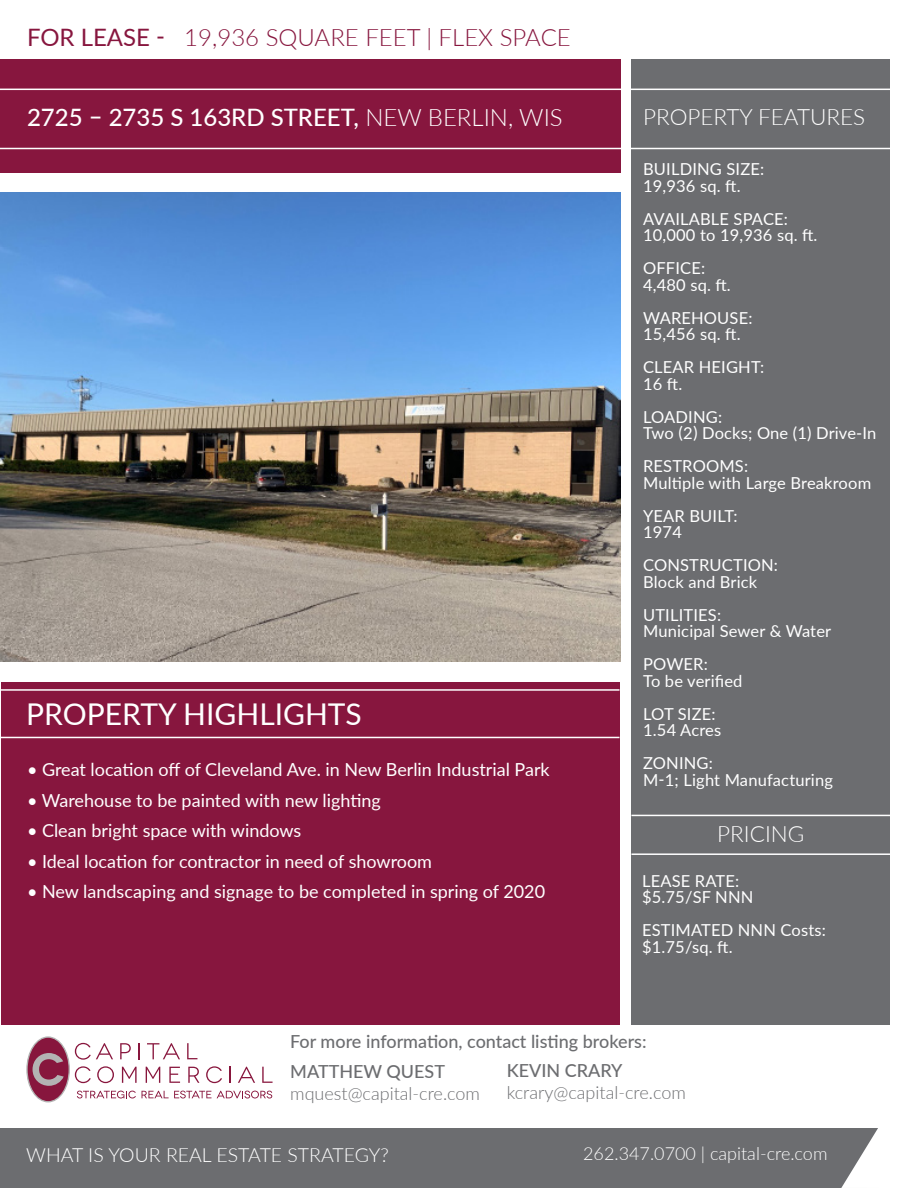
<style>
.page{position:relative;width:918px;height:1188px;background:#fff}
.page>*{position:absolute;margin:0;border:0;box-sizing:border-box;transform-origin:0 0}
.t1{font:30px "Lato";color:#fff}
.t2{font:500 24px "Lato";color:#fff}
.t3{font:300 24px "Lato";color:#87163e}
.t4{font:300 22.5px "Lato";color:#fff}
.t5{font:300 19.5px "Lato";color:#fff}
.t6{font:18px "Lato";color:#fff}
.t7{font:500 18px "Lato";color:#6c6d70}
.t8{font:300 18px "Lato";color:#6c6d70}
.t9{font:300 18px "Lato";color:#fff}
.t10{font:16.5px/16.5px "Lato";letter-spacing:.01em;color:#fff}
.s1{font-weight:400}
.s2{font-weight:300}
</style>
<div class="page">
<div style="left:1px;top:1129px;width:916px;height:59px;background:#6c6d70"></div>
<div style="left:631px;top:60px;width:259px;height:965px;background:#6c6d70"></div>
<div style="left:1px;top:59px;width:620px;height:114px;background:#87163e"></div>
<hr style="left:0;top:89px;width:891px;height:1px;background:#fff">
<hr style="left:0;top:148px;width:891px;height:1px;background:#fff">
<img style="left:1px;top:192px;width:620px;height:469px">
<div style="left:1px;top:682px;width:619px;height:343px;background:#87163e"></div>
<svg style="left:26px;top:1036px;width:247px;height:66px"></svg>
<hr style="left:1px;top:689px;width:619px;height:2px;background:#fff">
<hr style="left:631px;top:815px;width:260px;height:1px;background:#fff">
<hr style="left:631px;top:853px;width:260px;height:2px;background:#fff">
<hr style="left:1px;top:737px;width:619px;height:1px;background:#fff">
<svg style="left:841px;top:1128px;width:44px;height:60px"></svg>
<div style="left:885px;top:1090px;width:33px;height:98px;background:#fff"></div>
<p class="t3" style="left:27px;top:21px;width:545px"><span class="s1">FOR LEASE -</span> 19,936 SQUARE FEET | FLEX SPACE</p>
<p class="t2" style="left:27px;top:100px;width:537px">2725 – 2735 S 163RD STREET, <span class="s2">NEW BERLIN, WIS</span></p>
<p class="t4" style="left:643px;top:101px;width:224px">PROPERTY FEATURES</p>
<p class="t1" style="left:26px;top:693px;width:337px">PROPERTY HIGHLIGHTS</p>
<p class="t6" style="left:27px;top:757px;width:524px">• Great location off of Cleveland Ave. in New Berlin Industrial Park</p>
<p class="t6" style="left:27px;top:787px;width:355px">• Warehouse to be painted with new lighting</p>
<p class="t6" style="left:27px;top:818px;width:276px">• Clean bright space with windows</p>
<p class="t6" style="left:27px;top:848px;width:407px">• Ideal location for contractor in need of showroom</p>
<p class="t6" style="left:27px;top:879px;width:520px">• New landscaping and signage to be completed in spring of 2020</p>
<p class="t10" style="left:643px;top:160px;width:123px">BUILDING SIZE:</p>
<p class="t10" style="left:643px;top:177px;width:99px">19,936 sq. ft.</p>
<p class="t10" style="left:643px;top:210px;width:176px">AVAILABLE SPACE:<br>10,000 to 19,936 sq. ft.</p>
<p class="t10" style="left:643px;top:259px;width:64px">OFFICE:</p>
<p class="t10" style="left:643px;top:276px;width:89px">4,480 sq. ft.</p>
<p class="t10" style="left:643px;top:309px;width:111px">WAREHOUSE:</p>
<p class="t10" style="left:643px;top:325px;width:99px">15,456 sq. ft.</p>
<p class="t10" style="left:643px;top:358px;width:123px">CLEAR HEIGHT:</p>
<p class="t10" style="left:643px;top:375px;width:41px">16 ft.</p>
<p class="t10" style="left:643px;top:408px;width:235px">LOADING:<br>Two (2) Docks; One (1) Drive-In</p>
<p class="t10" style="left:643px;top:457px;width:230px">RESTROOMS:<br>Multiple with Large Breakroom</p>
<p class="t10" style="left:643px;top:507px;width:96px">YEAR BUILT:</p>
<p class="t10" style="left:643px;top:523px;width:40px">1974</p>
<p class="t10" style="left:643px;top:556px;width:136px">CONSTRUCTION:</p>
<p class="t10" style="left:643px;top:573px;width:116px">Block and Brick</p>
<p class="t10" style="left:643px;top:606px;width:79px">UTILITIES:</p>
<p class="t10" style="left:643px;top:622px;width:190px">Municipal Sewer &amp; Water</p>
<p class="t10" style="left:643px;top:655px;width:101px">POWER:<br>To be verified</p>
<p class="t10" style="left:643px;top:705px;width:80px">LOT SIZE:<br>1.54 Acres</p>
<p class="t10" style="left:643px;top:754px;width:71px">ZONING:</p>
<p class="t10" style="left:643px;top:771px;width:191px">M-1; Light Manufacturing</p>
<p class="t4" style="left:717px;top:818px;width:89px">PRICING</p>
<p class="t10" style="left:642px;top:872px;width:99px">LEASE RATE:</p>
<p class="t10" style="left:642px;top:888px;width:113px">$5.75/SF NNN</p>
<p class="t10" style="left:642px;top:921px;width:185px">ESTIMATED NNN Costs:</p>
<p class="t10" style="left:642px;top:938px;width:92px">$1.75/sq. ft.</p>
<p class="t7" style="left:290px;top:1028px;width:358px">For more information, contact listing brokers:</p>
<p class="t7" style="left:290px;top:1059px;width:156px">MATTHEW QUEST</p>
<p class="t8" style="left:290px;top:1081px;width:191px">mquest@capital-cre.com</p>
<p class="t7" style="left:507px;top:1058px;width:117px">KEVIN CRARY</p>
<p class="t8" style="left:507px;top:1080px;width:181px">kcrary@capital-cre.com</p>
<p class="t5" style="left:26px;top:1141px;width:364px">WHAT IS YOUR REAL ESTATE STRATEGY?</p>
<p class="t9" style="left:583px;top:1141px;width:246px">262.347.0700 | capital-cre.com</p>
</div>
